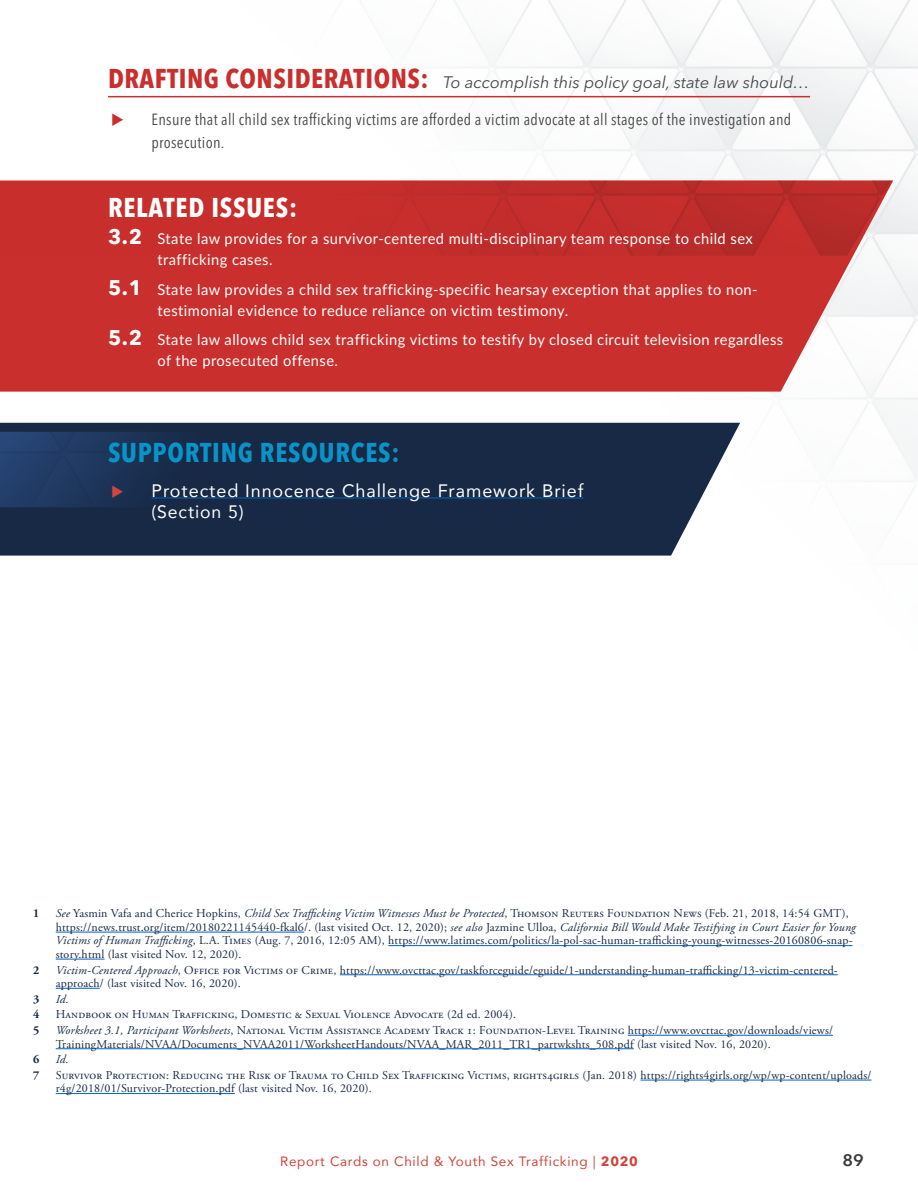
<style>
.page{position:relative;width:918px;height:1188px;background:#fff}
.page>*{position:absolute;margin:0;border:0;box-sizing:border-box;transform-origin:0 0}
.t1{font:700 condensed 27px "Avenir Next LT Pro";letter-spacing:.03em;color:#0a93c8}
.t2{font:700 condensed 27px "Avenir Next LT Pro";letter-spacing:.03em;color:#fff}
.t3{font:18px/21px "Avenir";letter-spacing:.05em;color:#fff}
.t4{font:italic 16.5px "Avenir Next LT Pro";color:#464547}
.t5{font:600 16.5px "Avenir Next LT Pro";color:#383839;scale:1.06 1}
.t6{font:condensed 16.05px/23.2px "Avenir Next LT Pro";letter-spacing:.02em;color:#464547}
.t7{font:15px/21px "Lato";letter-spacing:.03em;color:#fff}
.t8{font:13.5px "Avenir";letter-spacing:.05em;color:#d0453c}
.t9{font:12px/13.5px "Adobe Garamond Pro";letter-spacing:.015em;color:#172945}
.t10{font:700 12px "Adobe Garamond Pro";color:#172945}
.t11{font:italic 12px "Adobe Garamond Pro";color:#172945}
.s1{font-weight:700;font-style:normal;font-stretch:condensed;font-size:27px;color:#c82f2d}
.s2{font-family:"Avenir Next LT Pro";font-weight:700;font-size:21px}
.s3{font-style:italic}
.s4{font-family:"Avenir Next LT Pro";font-weight:700}
</style>
<div class="page">
<img style="left:212px;top:0;width:706px;height:976px">
<svg style="left:0;top:423px;width:745px;height:133px;background:#2d3d57"></svg>
<img style="left:0;top:432px;width:555px;height:75px">
<svg style="left:0;top:180px;width:898px;height:212px;background:#cc4240"></svg>
<img style="left:0;top:180px;width:892px;height:76px">
<hr style="left:108px;top:96px;width:702px;height:1px;background:#c82f2d">
<hr style="left:152px;top:498px;width:431px;height:1px;background:#0563c1">
<hr style="left:56px;top:932px;width:248px;height:1px;background:#0563c1">
<hr style="left:388px;top:945px;width:465px;height:1px;background:#0563c1">
<hr style="left:56px;top:959px;width:49px;height:1px;background:#0563c1">
<hr style="left:340px;top:974px;width:498px;height:1px;background:#0563c1">
<hr style="left:56px;top:988px;width:44px;height:1px;background:#0563c1">
<hr style="left:628px;top:1035px;width:205px;height:1px;background:#0563c1">
<hr style="left:56px;top:1048px;width:578px;height:1px;background:#0563c1">
<hr style="left:640px;top:1080px;width:231px;height:1px;background:#0563c1">
<hr style="left:56px;top:1093px;width:179px;height:1px;background:#0563c1">
<svg style="left:112px;top:485px;width:11px;height:12px"></svg>
<h3 class="t4" style="left:108px;top:72px;width:703px"><span class="s1">DRAFTING CONSIDERATIONS:</span> To accomplish this policy goal, state law should…</h3>
<h3 class="t6" style="left:152px;top:107px;width:641px">Ensure that all child sex trafficking victims are afforded a victim advocate at all stages of the investigation and prosecution.</h3>
<h1 class="t2" style="left:108px;top:191px;width:191px">RELATED ISSUES:</h1>
<p class="t7" style="left:158px;top:227px;width:597px;text-indent:-50px"><span class="s2">3.2</span> State law provides for a survivor-centered multi-disciplinary team response to child sex trafficking cases.</p>
<p class="t7" style="left:158px;top:278px;width:602px;text-indent:-50px"><span class="s2">5.1</span> State law provides a child sex trafficking-specific hearsay exception that applies to non&shy;testimonial evidence to reduce reliance on victim testimony.</p>
<p class="t7" style="left:158px;top:329px;width:627px;text-indent:-50px"><span class="s2">5.2</span> State law allows child sex trafficking victims to testify by closed circuit television regardless of the prosecuted offense.</p>
<h1 class="t1" style="left:108px;top:436px;width:293px">SUPPORTING RESOURCES:</h1>
<h2 class="t3" style="left:152px;top:479px;width:433px">Protected Innocence Challenge Framework Brief (Section 5)</h2>
<p class="t10" style="left:33px;top:907px;width:8px">1</p>
<p class="t9" style="left:56px;top:907px;width:802px"><span class="s3">See</span> Yasmin Vafa and Cherice Hopkins, <span class="s3">Child Sex Trafficking Victim Witnesses Must be Protected</span>, Thomson Reuters Foundation News (Feb. 21, 2018, 14:54 GMT), https://news.trust.org/item/20180221145440-fkal6/. (last visited Oct. 12, 2020); <span class="s3">see also</span> Jazmine Ulloa, <span class="s3">California Bill Would Make Testifying in Court Easier for Young Victims of Human Trafficking</span>, L.A. Times (Aug. 7, 2016, 12:05 AM), https://www.latimes.com/politics/la-pol-sac-human-trafficking-young-witnesses-20160806-snap&shy;story.html (last visited Nov. 12, 2020).</p>
<p class="t10" style="left:33px;top:963px;width:8px">2</p>
<p class="t9" style="left:56px;top:963px;width:784px"><span class="s3">Victim-Centered Approach</span>, Office for Victims of Crime, https://www.ovcttac.gov/taskforceguide/eguide/1-understanding-human-trafficking/13-victim-centered&shy;approach/ (last visited Nov. 16, 2020).</p>
<p class="t10" style="left:33px;top:992px;width:8px">3</p>
<p class="t11" style="left:56px;top:992px;width:15px">Id.</p>
<p class="t10" style="left:33px;top:1008px;width:8px">4</p>
<p class="t9" style="left:56px;top:1008px;width:462px">Handbook on Human Trafficking, Domestic &amp; Sexual Violence Advocate (2d ed. 2004).</p>
<p class="t10" style="left:33px;top:1023px;width:8px">5</p>
<p class="t9" style="left:56px;top:1024px;width:779px"><span class="s3">Worksheet 3.1, Participant Worksheets</span>, National Victim Assistance Academy Track 1: Foundation-Level Training https://www.ovcttac.gov/downloads/views/<br>TrainingMaterials/NVAA/Documents_NVAA2011/WorksheetHandouts/NVAA_MAR_2011_TR1_partwkshts_508.pdf (last visited Nov. 16, 2020).</p>
<p class="t10" style="left:33px;top:1052px;width:8px">6</p>
<p class="t11" style="left:56px;top:1052px;width:15px">Id.</p>
<p class="t10" style="left:33px;top:1068px;width:8px">7</p>
<p class="t9" style="left:56px;top:1069px;width:817px">Survivor Protection: Reducing the Risk of Trauma to Child Sex Trafficking Victims, rights4girls (Jan. 2018) https://rights4girls.org/wp/wp-content/uploads/ r4g/2018/01/Survivor-Protection.pdf (last visited Nov. 16, 2020).</p>
<p class="t8" style="left:280px;top:1150px;width:359px">Report Cards on Child &amp; Youth Sex Trafficking | <span class="s4">2020</span></p>
<h3 class="t5" style="left:843px;top:1150px;width:22px">89</h3>
</div>
